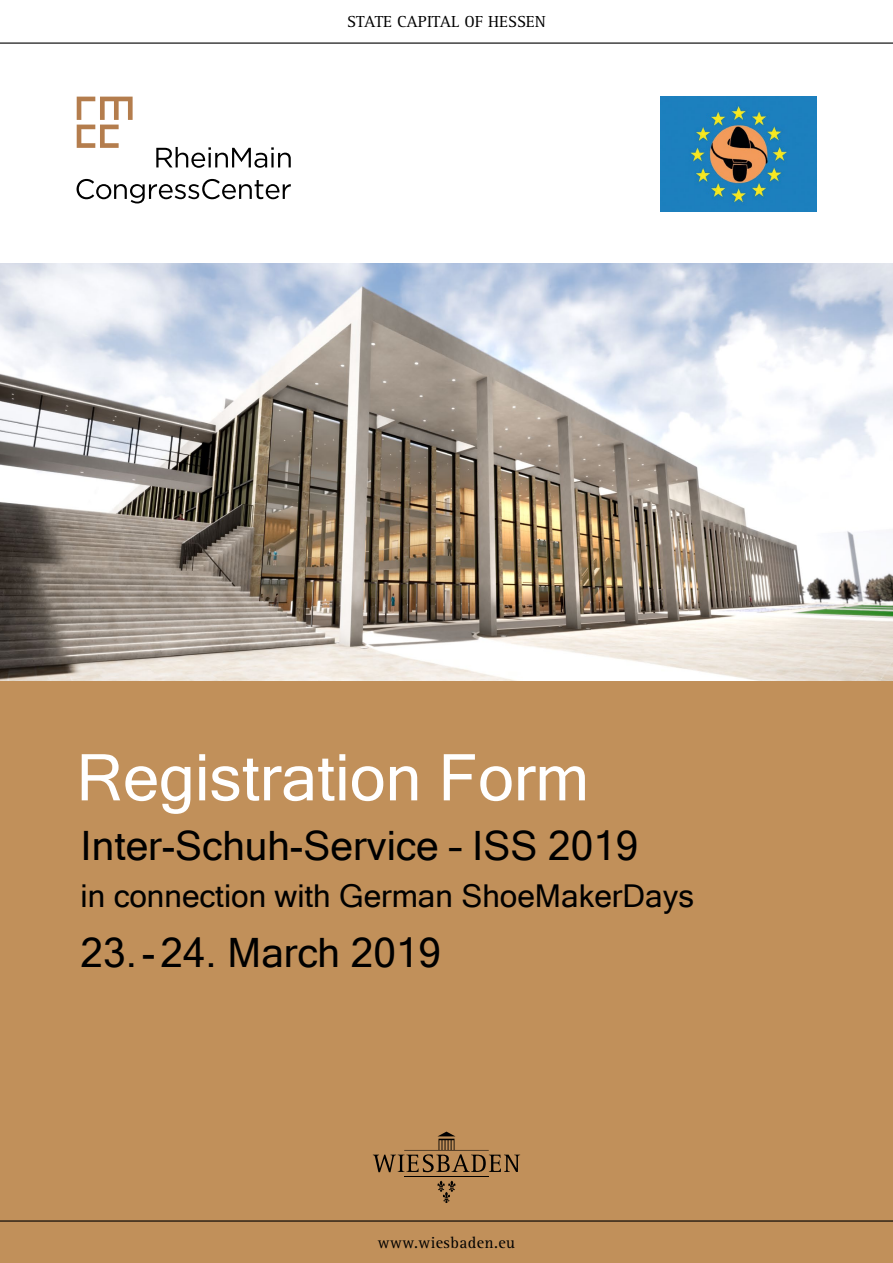
<style>
.page{position:relative;width:893px;height:1263px;background:#fff}
.page>*{position:absolute;margin:0;border:0;box-sizing:border-box;transform-origin:0 0}
.t1{font:64.5px "Microsoft Sans Serif";color:#fff}
.t2{font:40.5px "Microsoft Sans Serif";color:#000}
.t3{font:31.5px "Microsoft Sans Serif";color:#000}
.t4{font:16.5px "Rotis Serif";color:#000}
.t5{font:16.5px "Rotis Serif";letter-spacing:.025em;color:#000}
</style>
<div class="page">
<div style="left:0;top:676px;width:893px;height:587px;background:#c1905a"></div>
<svg style="left:77px;top:97px;width:56px;height:51px"></svg>
<svg style="left:77px;top:179px;width:214px;height:24px"></svg>
<svg style="left:156px;top:147px;width:135px;height:21px"></svg>
<img style="left:0;top:264px;width:892px;height:416px">
<hr style="left:0;top:1220px;width:893px;height:1px;background:#000">
<hr style="left:0;top:43px;width:893px;height:1px;background:#000">
<hr style="left:404px;top:1176px;width:85px;height:1px;background:#000">
<svg style="left:373px;top:1131px;width:147px;height:41px"></svg>
<svg style="left:437px;top:1181px;width:19px;height:22px"></svg>
<img style="left:660px;top:97px;width:156px;height:115px">
<p class="t4" style="left:347px;top:12px;width:200px">STATE CAPITAL OF HESSEN</p>
<h1 class="t1" style="left:77px;top:741px;width:514px">Registration Form</h1>
<p class="t2" style="left:81px;top:823px;width:559px">Inter-Schuh-Service – ISS 2019</p>
<p class="t3" style="left:81px;top:878px;width:615px">in connection with German ShoeMakerDays</p>
<p class="t2" style="left:81px;top:929px;width:362px">23.-24. March 2019</p>
<p class="t5" style="left:378px;top:1232px;width:139px">www.wiesbaden.eu</p>
</div>
